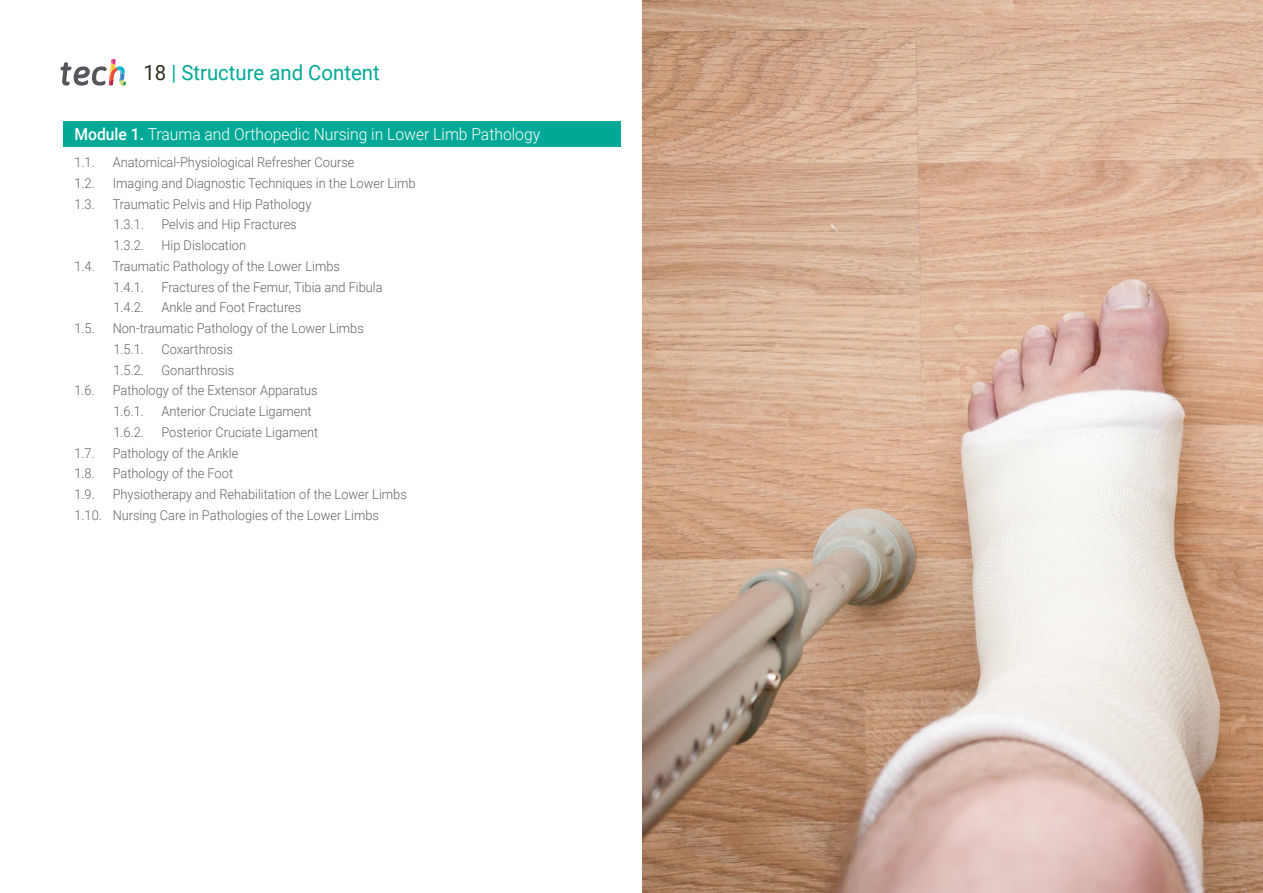
<style>
.page{position:relative;width:1263px;height:893px;background:#fff}
.page>*{position:absolute;margin:0;border:0;box-sizing:border-box;transform-origin:0 0}
.t1{font:21px "Roboto";color:#00a996}
.t2{font:300 16.5px "Roboto";color:#fff;scale:.95 1}
.t3{font:300 13.5px/20.7px "Roboto";color:#61646a;scale:.95 1}
.s1{color:#312e20}
.s2{font-weight:500}
</style>
<div class="page">
<div style="left:63px;top:121px;width:558px;height:25px;background:#00a996"></div>
<img style="left:642px;top:0;width:621px;height:893px">
<svg style="left:61px;top:59px;width:65px;height:27px"></svg>
<h1 class="t1" style="left:144px;top:57px;width:238px"><span class="s1">18</span> | Structure and Content</h1>
<p class="t2" style="left:74px;top:123px;width:492px"><span class="s2">Module 1.</span> Trauma and Orthopedic Nursing in Lower Limb Pathology</p>
<p class="t3" style="left:74px;top:151px;width:23px">1.1.</p>
<p class="t3" style="left:113px;top:151px;width:256px">Anatomical-Physiological Refresher Course</p>
<p class="t3" style="left:74px;top:172px;width:23px">1.2.</p>
<p class="t3" style="left:113px;top:172px;width:320px">Imaging and Diagnostic Techniques in the Lower Limb</p>
<p class="t3" style="left:74px;top:193px;width:23px">1.3.</p>
<p class="t3" style="left:113px;top:193px;width:211px">Traumatic Pelvis and Hip Pathology<br>1.3.1.</p>
<p class="t3" style="left:161px;top:214px;width:144px">Pelvis and Hip Fractures</p>
<p class="t3" style="left:113px;top:234px;width:34px">1.3.2.</p>
<p class="t3" style="left:161px;top:234px;width:91px">Hip Dislocation</p>
<p class="t3" style="left:74px;top:255px;width:23px">1.4.</p>
<p class="t3" style="left:113px;top:255px;width:241px">Traumatic Pathology of the Lower Limbs<br>1.4.1.</p>
<p class="t3" style="left:161px;top:276px;width:234px">Fractures of the Femur, Tibia and Fibula</p>
<p class="t3" style="left:113px;top:297px;width:34px">1.4.2.</p>
<p class="t3" style="left:161px;top:297px;width:149px">Ankle and Foot Fractures</p>
<p class="t3" style="left:74px;top:317px;width:23px">1.5.</p>
<p class="t3" style="left:113px;top:317px;width:266px">Non-traumatic Pathology of the Lower Limbs<br>1.5.1.</p>
<p class="t3" style="left:161px;top:338px;width:77px">Coxarthrosis</p>
<p class="t3" style="left:113px;top:359px;width:34px">1.5.2.</p>
<p class="t3" style="left:161px;top:359px;width:78px">Gonarthrosis</p>
<p class="t3" style="left:74px;top:380px;width:23px">1.6.</p>
<p class="t3" style="left:113px;top:380px;width:217px">Pathology of the Extensor Apparatus<br>1.6.1.</p>
<p class="t3" style="left:161px;top:400px;width:160px">Anterior Cruciate Ligament</p>
<p class="t3" style="left:113px;top:421px;width:34px">1.6.2.</p>
<p class="t3" style="left:161px;top:421px;width:166px">Posterior Cruciate Ligament</p>
<p class="t3" style="left:74px;top:442px;width:23px">1.7.</p>
<p class="t3" style="left:113px;top:442px;width:134px">Pathology of the Ankle</p>
<p class="t3" style="left:74px;top:463px;width:23px">1.8.</p>
<p class="t3" style="left:113px;top:463px;width:128px">Pathology of the Foot</p>
<p class="t3" style="left:74px;top:483px;width:23px">1.9.</p>
<p class="t3" style="left:74px;top:483px;width:351px;text-indent:38px">Physiotherapy and Rehabilitation of the Lower Limbs<br>1.10. Nursing Care in Pathologies of the Lower Limbs</p>
</div>
